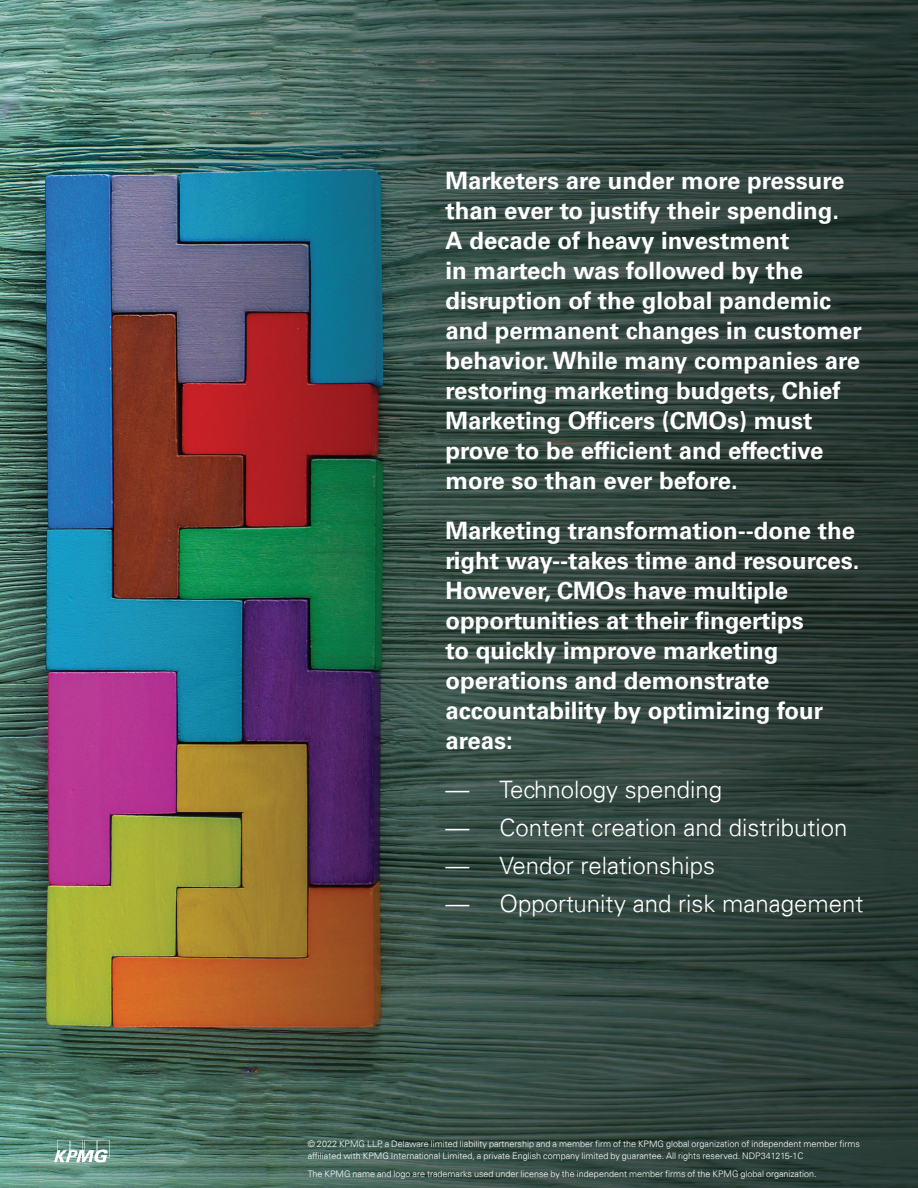
<style>
.page{position:relative;width:918px;height:1188px;background:#fff}
.page>*{position:absolute;margin:0;border:0;box-sizing:border-box;transform-origin:0 0}
.Intro_16pt_Light_Pur{font:700 24px/30px "Univers 65";color:#fff}
.t1{font:300 24px "Univers 45";color:#fff}
.Legal_6pt{font:300 9px/12px "Univers 45";color:#fff}
</style>
<div class="page">
<img style="left:0;top:0;width:918px;height:1188px">
<svg style="left:54px;top:1140px;width:56px;height:22px"></svg>
<p class="Intro_16pt_Light_Pur" style="left:446px;top:166px;width:418px">Marketers are under more pressure than ever to justify their spending.<br>A decade of heavy investment<br>in martech was followed by the disruption of the global pandemic and permanent changes in customer behavior. While many companies are restoring marketing budgets, Chief<br>Marketing Officers (CMOs) must prove to be efficient and effective more so than ever before.</p>
<p class="Intro_16pt_Light_Pur" style="left:446px;top:516px;width:416px">Marketing transformation--done the right way--takes time and resources.<br>However, CMOs have multiple opportunities at their fingertips<br>to quickly improve marketing operations and demonstrate accountability by optimizing four areas:</p>
<p class="t1" style="left:446px;top:775px;width:278px">— Technology spending</p>
<p class="t1" style="left:446px;top:813px;width:404px">— Content creation and distribution</p>
<p class="t1" style="left:446px;top:851px;width:271px">— Vendor relationships</p>
<p class="t1" style="left:446px;top:889px;width:419px">— Opportunity and risk management</p>
<p class="Legal_6pt" style="left:308px;top:1138px;width:554px">© 2022 KPMG LLP, a Delaware limited liability partnership and a member firm of the KPMG global organization of independent member firms affiliated with KPMG International Limited, a private English company limited by guarantee. All rights reserved. NDP341215-1C</p>
<p class="Legal_6pt" style="left:308px;top:1168px;width:510px">The KPMG name and logo are trademarks used under license by the independent member firms of the KPMG global organization.</p>
</div>
